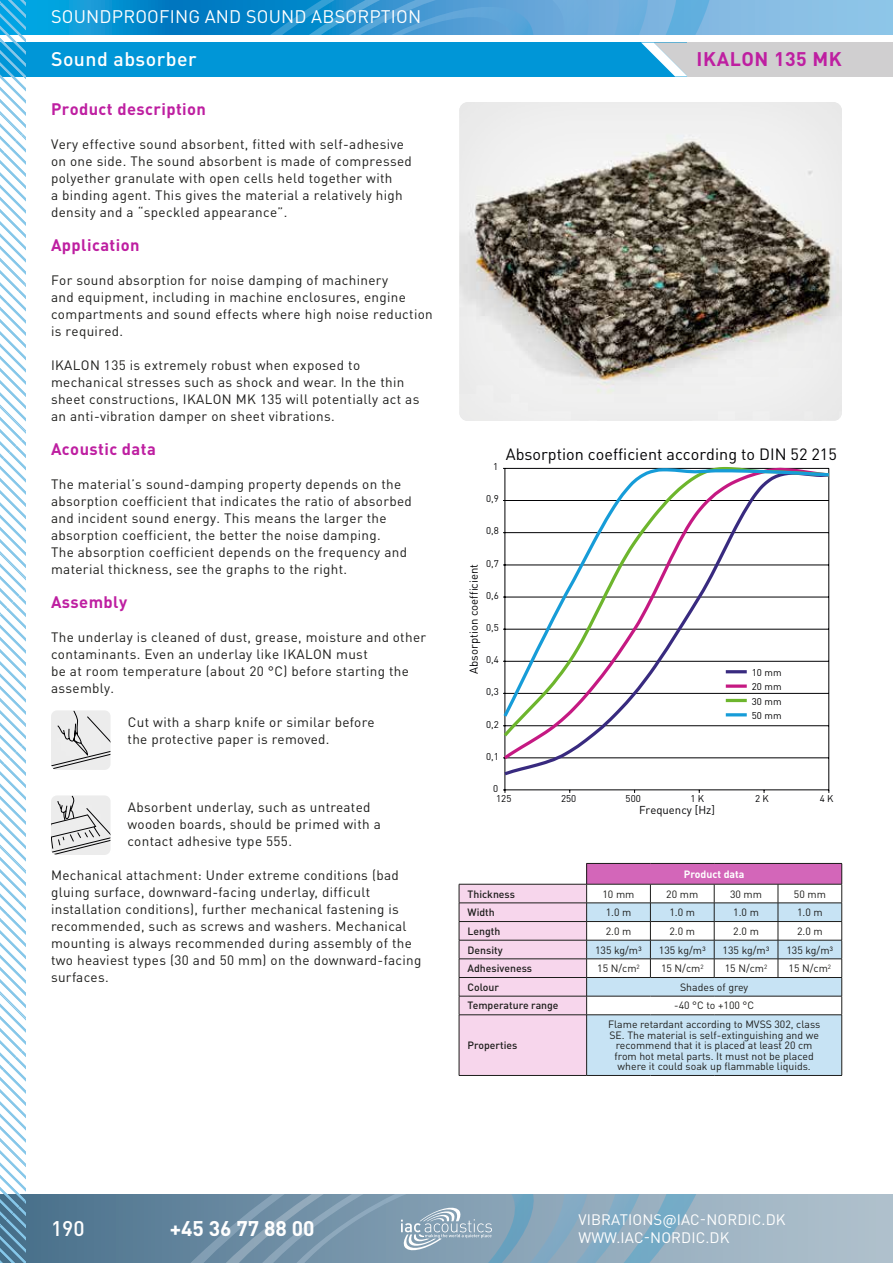
<style>
.page{position:relative;width:893px;height:1263px;background:#fff}
.page>*{position:absolute;margin:0;border:0;box-sizing:border-box;transform-origin:0 0}
.t1{font:700 21px "DIN Pro";color:#fff}
.t2{font:500 21px "DIN Pro";color:#fff}
.t3{font:500 19.5px "DIN Pro";letter-spacing:.025em;color:#fff}
.t4{font:700 19.5px "DIN Pro";letter-spacing:.035em;color:#be1fa1}
.t5{font:18px "DIN Pro";letter-spacing:.01em;color:#fff}
.t6{font:700 16.5px "DIN Pro";letter-spacing:.025em;color:#be1fa1}
.t7{font:16.2px "DIN Pro";color:#020204}
.t8{font:15px "DIN Pro";color:#fff}
.t9{font:13.5px/17px "DIN Pro";letter-spacing:.025em;color:#1d1d1b}
.t10{font:11.4px "DIN Pro";color:#020204}
.t11{font:10.5px/10.5px "DIN Pro";color:#1d1d1b;text-align:center}
.t12{font:500 10.5px "DIN Pro";color:#1d1d1b}
.t13{font:700 10.5px "DIN Pro";color:#fff}
.t14{font:9.75px/14.4px "DIN Pro";color:#020204;text-align:justify}
</style>
<div class="page">
<svg style="left:26px;top:0;width:867px;height:34px;background:#4eacdd"></svg>
<svg style="left:26px;top:1195px;width:867px;height:68px;background:#829db0"></svg>
<svg style="left:171px;top:0;width:545px;height:34px;background:#429bd3"></svg>
<svg style="left:171px;top:1195px;width:545px;height:68px;background:#81a0b5"></svg>
<div style="left:0;top:43px;width:893px;height:34px;background:#0096d7"></div>
<svg style="left:641px;top:43px;width:47px;height:34px"></svg>
<div style="left:688px;top:43px;width:205px;height:34px;background:#d0cfd0"></div>
<svg style="left:0;top:0;width:26px;height:1263px"></svg>
<div style="left:50px;top:710px;width:62px;height:60px;background:#1d1d1b;opacity:.1"></div>
<div style="left:48px;top:793px;width:63px;height:63px;background:#1d1d1b;opacity:.1"></div>
<hr style="left:586px;top:863px;width:64px;height:1px;background:#1d1d1b">
<hr style="left:650px;top:863px;width:64px;height:1px;background:#1d1d1b">
<hr style="left:714px;top:863px;width:64px;height:1px;background:#1d1d1b">
<hr style="left:778px;top:863px;width:64px;height:1px;background:#1d1d1b">
<svg style="left:459px;top:864px;width:383px;height:211px"></svg>
<hr style="left:459px;top:1015px;width:1px;height:60px;background:#1d1d1b">
<hr style="left:459px;top:1075px;width:128px;height:1px;background:#1d1d1b">
<hr style="left:587px;top:1075px;width:63px;height:1px;background:#1d1d1b">
<hr style="left:650px;top:1075px;width:64px;height:1px;background:#1d1d1b">
<hr style="left:714px;top:1075px;width:64px;height:1px;background:#1d1d1b">
<hr style="left:778px;top:1075px;width:64px;height:1px;background:#1d1d1b">
<svg style="left:503px;top:778px;width:326px;height:15px"></svg>
<svg style="left:503px;top:740px;width:327px;height:22px"></svg>
<svg style="left:503px;top:720px;width:327px;height:20px"></svg>
<svg style="left:503px;top:467px;width:327px;height:253px"></svg>
<hr style="left:726px;top:670px;width:21px;height:3px;background:#382a7f">
<svg style="left:726px;top:684px;width:21px;height:4px"></svg>
<hr style="left:726px;top:699px;width:21px;height:3px;background:#6db52d">
<hr style="left:726px;top:713px;width:21px;height:3px;background:#169cd8">
<div style="left:459px;top:101px;width:384px;height:321px;background:#1d1d1b;opacity:.1"></div>
<h3 class="t5" style="left:51px;top:5px;width:372px">Soundproofing and sound absorption</h3>
<h2 class="t3" style="left:51px;top:46px;width:147px">Sound absorber</h2>
<h2 class="t4" style="left:696px;top:46px;width:147px">IKALON 135 MK</h2>
<p class="t6" style="left:51px;top:98px;width:157px">Product description</p>
<p class="t9" style="left:51px;top:135px;width:362px">Very effective sound absorbent, fitted with self-adhesive on one side. the sound absorbent is made of compressed polyether granulate with open cells held together with<br>a binding agent. this gives the material a relatively high density and a “speckled appearance”.</p>
<p class="t6" style="left:51px;top:234px;width:90px">Application</p>
<p class="t9" style="left:51px;top:271px;width:383px">for sound absorption for noise damping of machinery<br>and equipment, including in machine enclosures, engine compartments and sound effects where high noise reduction is required.</p>
<p class="t9" style="left:51px;top:356px;width:370px">iKaLon 135 is extremely robust when exposed to mechanical stresses such as shock and wear. in the thin sheet constructions, iKaLon MK 135 will potentially act as an anti-vibration damper on sheet vibrations.</p>
<p class="t6" style="left:51px;top:438px;width:106px">Acoustic data</p>
<p class="t9" style="left:51px;top:475px;width:362px">the material’s sound-damping property depends on the absorption coefficient that indicates the ratio of absorbed and incident sound energy. this means the larger the absorption coefficient, the better the noise damping.<br>the absorption coefficient depends on the frequency and material thickness, see the graphs to the right.</p>
<p class="t6" style="left:51px;top:591px;width:78px">Assembly</p>
<p class="t9" style="left:51px;top:628px;width:377px">the underlay is cleaned of dust, grease, moisture and other contaminants. Even an underlay like iKaLon must<br>be at room temperature (about 20 °C) before starting the assembly.</p>
<p class="t9" style="left:128px;top:713px;width:248px">Cut with a sharp knife or similar before the protective paper is removed.</p>
<p class="t9" style="left:128px;top:798px;width:255px">Absorbent underlay, such as untreated wooden boards, should be primed with a contact adhesive type 555.</p>
<p class="t9" style="left:51px;top:866px;width:372px">Mechanical attachment: U nder extreme conditions (bad gluing surface, downward-facing underlay, difficult installation conditions), further mechanical fastening is recommended, such as screws and washers. Mechanical mounting is always recommended during assembly of the two heaviest types (30 and 50 mm) on the downward-facing surfaces.</p>
<p class="t14" style="left:493px;top:459px;width:7px">1</p>
<p class="t7" style="left:506px;top:443px;width:333px">Absorption coefficient according to DIN 52 215</p>
<p class="t14" style="left:486px;top:491px;width:14px">0,9</p>
<p class="t14" style="left:486px;top:523px;width:14px">0,8</p>
<p class="t14" style="left:486px;top:555px;width:14px">0,7</p>
<p class="t10" style="left:466px;top:674px;width:111px;rotate:-90deg">Absorption coefficient</p>
<p class="t14" style="left:486px;top:588px;width:14px">0,6</p>
<p class="t14" style="left:486px;top:620px;width:14px">0,5</p>
<p class="t14" style="left:486px;top:652px;width:14px">0,4</p>
<p class="t14" style="left:486px;top:684px;width:14px">0,3</p>
<p class="t14" style="left:486px;top:716px;width:14px">0,2</p>
<p class="t14" style="left:486px;top:749px;width:14px">0,1</p>
<p class="t14" style="left:493px;top:781px;width:7px">0</p>
<p class="t14" style="left:752px;top:665px;width:31px">10 mm 20 mm 30 mm 50 mm</p>
<p class="t14" style="left:496px;top:791px;width:17px">125</p>
<p class="t14" style="left:561px;top:791px;width:17px">250</p>
<p class="t14" style="left:626px;top:791px;width:17px">500</p>
<p class="t14" style="left:690px;top:791px;width:15px">1 K</p>
<p class="t14" style="left:755px;top:791px;width:15px">2K</p>
<p class="t14" style="left:820px;top:791px;width:15px">4 K</p>
<p class="t10" style="left:639px;top:802px;width:77px">Frequency [Hz]</p>
<p class="t13" style="left:684px;top:867px;width:62px">Product data</p>
<p class="t12" style="left:468px;top:887px;width:49px">Thickness</p>
<p class="t11" style="left:602px;top:888px;width:34px">10 mm</p>
<p class="t11" style="left:666px;top:888px;width:34px">20 mm</p>
<p class="t11" style="left:730px;top:888px;width:34px">30 mm</p>
<p class="t11" style="left:794px;top:888px;width:34px">50 mm</p>
<p class="t12" style="left:468px;top:905px;width:29px">Width</p>
<p class="t11" style="left:606px;top:907px;width:27px">1.0 m</p>
<p class="t11" style="left:669px;top:907px;width:27px">1.0 m</p>
<p class="t11" style="left:733px;top:907px;width:27px">1.0 m</p>
<p class="t11" style="left:797px;top:907px;width:27px">1.0 m</p>
<p class="t12" style="left:468px;top:924px;width:34px">Length</p>
<p class="t11" style="left:606px;top:925px;width:27px">2.0 m</p>
<p class="t11" style="left:669px;top:925px;width:27px">2.0 m</p>
<p class="t11" style="left:733px;top:925px;width:27px">2.0 m</p>
<p class="t11" style="left:797px;top:925px;width:27px">2.0 m</p>
<p class="t12" style="left:468px;top:942px;width:37px">Density</p>
<p class="t11" style="left:595px;top:944px;width:48px">135 kg/m³</p>
<p class="t11" style="left:659px;top:944px;width:48px">135 kg/m³</p>
<p class="t11" style="left:723px;top:944px;width:48px">135 kg/m³</p>
<p class="t11" style="left:786px;top:944px;width:48px">135 kg/m³</p>
<p class="t12" style="left:468px;top:961px;width:66px">Adhesiveness</p>
<p class="t11" style="left:597px;top:963px;width:44px">15 N/cm<sup>2</sup></p>
<p class="t11" style="left:661px;top:963px;width:44px">15 N/cm<sup>2</sup></p>
<p class="t11" style="left:725px;top:963px;width:44px">15 N/cm<sup>2</sup></p>
<p class="t11" style="left:789px;top:963px;width:44px">15 N/cm<sup>2</sup></p>
<p class="t12" style="left:468px;top:980px;width:33px">Colour</p>
<p class="t11" style="left:680px;top:981px;width:70px">Shades of grey</p>
<p class="t12" style="left:468px;top:998px;width:93px">Temperature range</p>
<p class="t11" style="left:674px;top:1000px;width:81px">-40 °C to +100 °C</p>
<p class="t12" style="left:468px;top:1038px;width:51px">Properties</p>
<p class="t11" style="left:608px;top:1019px;width:214px">Flame retardant according to MVSS 302, class SE. The material is self-extinguishing and we recommend that it is placed at least 20 cm from hot metal parts. It must not be placed where it could soak up flammable liquids.</p>
<h1 class="t2" style="left:51px;top:1214px;width:35px">190</h1>
<h1 class="t1" style="left:170px;top:1214px;width:146px">+45 36 77 88 00</h1>
<p class="t8" style="left:578px;top:1210px;width:18px">VIBRATION</p>
<p class="t8" style="left:653px;top:1210px;width:63px">S@IAC-NORDI</p>
<p class="t8" style="left:752px;top:1210px;width:35px">C.DK</p>
<p class="t8" style="left:578px;top:1228px;width:82px">WWW.IAC-NORDI</p>
<p class="t8" style="left:696px;top:1228px;width:35px">C.DK</p>
</div>
